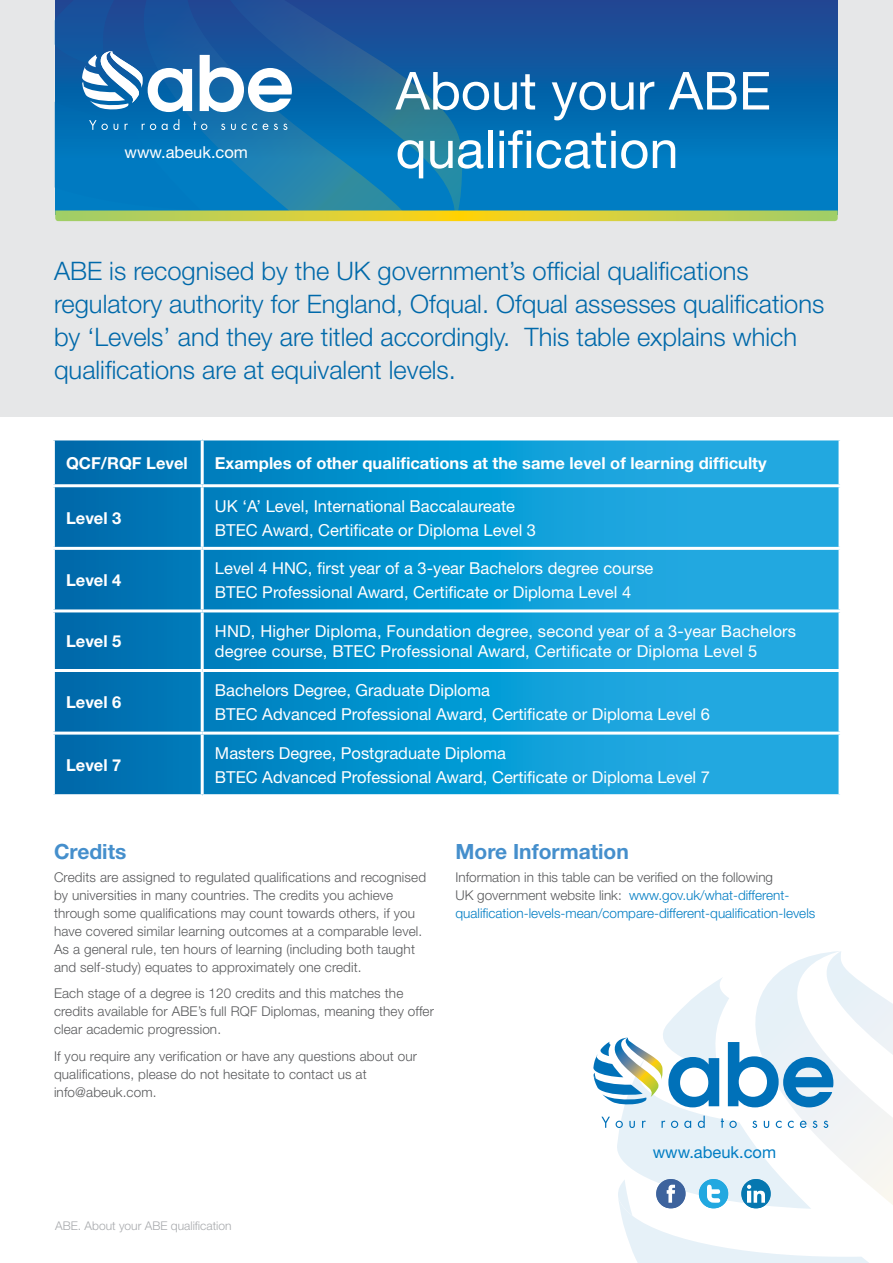
<style>
.page{position:relative;width:893px;height:1263px;background:#fff}
.page>*{position:absolute;margin:0;border:0;box-sizing:border-box;transform-origin:0 0}
.t1{font:52.5px "Helvetica Neue";color:#fff}
.t2{font:300 25.5px/33px "Helvetica Neue";color:#0069aa}
.t3{font:700 21px "Helvetica Neue";color:#458fcc}
.t4{font:16.5px/24px "Helvetica Neue";color:#fff}
.t5{font:700 16.5px "Helvetica Neue";color:#fff}
.t6{font:16.5px "Helvetica Neue";color:#007dc3}
.t7{font:300 13.5px/18px "Helvetica Neue";letter-spacing:.01em;color:#58595b}
.t8{font:300 13.5px/18px "Helvetica Neue";color:#007dc3}
.t9{font:300 12px "Helvetica Neue";color:#a7a9ac}
.s1{color:#58595b}
</style>
<div class="page">
<div style="left:0;top:0;width:893px;height:417px;background:#e6e7e8"></div>
<svg style="left:54px;top:0;width:784px;height:221px;background:#1e71a8"></svg>
<svg style="left:55px;top:440px;width:783px;height:354px;background:#0d93ce"></svg>
<hr style="left:52px;top:484px;width:150px;height:3px;background:#fff">
<hr style="left:202px;top:484px;width:639px;height:3px;background:#fff">
<hr style="left:52px;top:547px;width:150px;height:3px;background:#fff">
<hr style="left:202px;top:547px;width:639px;height:3px;background:#fff">
<hr style="left:52px;top:609px;width:150px;height:3px;background:#fff">
<hr style="left:202px;top:609px;width:639px;height:3px;background:#fff">
<hr style="left:52px;top:669px;width:150px;height:3px;background:#fff">
<hr style="left:202px;top:669px;width:639px;height:3px;background:#fff">
<hr style="left:52px;top:732px;width:150px;height:3px;background:#fff">
<hr style="left:202px;top:732px;width:639px;height:3px;background:#fff">
<hr style="left:201px;top:440px;width:3px;height:44px;background:#fff">
<hr style="left:201px;top:487px;width:3px;height:60px;background:#fff">
<hr style="left:201px;top:550px;width:3px;height:59px;background:#fff">
<hr style="left:201px;top:612px;width:3px;height:57px;background:#fff">
<hr style="left:201px;top:672px;width:3px;height:60px;background:#fff">
<hr style="left:201px;top:735px;width:3px;height:59px;background:#fff">
<svg style="left:593px;top:951px;width:300px;height:312px"></svg>
<p class="t4" style="left:125px;top:140px;width:125px">www.abeuk.com</p>
<h1 class="t1" style="left:396px;top:60px;width:377px">About your ABE</h1>
<h1 class="t1" style="left:396px;top:118px;width:284px">qualification</h1>
<p class="t2" style="left:54px;top:253px;width:772px">ABE is recognised by the UK government’s official qualifications regulatory authority for England, Ofqual. Ofqual assesses qualifications by ‘Levels’ and they are titled accordingly. This table explains which qualifications are at equivalent levels.</p>
<p class="t5" style="left:66px;top:453px;width:123px">QCF/RQF Level</p>
<p class="t5" style="left:215px;top:453px;width:553px">Examples of other qualifications at the same level of learning difficulty</p>
<p class="t5" style="left:66px;top:507px;width:57px">Level 3</p>
<p class="t4" style="left:215px;top:493px;width:323px">UK ‘A’ Level, International Baccalaureate<br>BTEC Award, Certificate or Diploma Level 3</p>
<p class="t5" style="left:66px;top:570px;width:57px">Level 4</p>
<p class="t4" style="left:215px;top:556px;width:440px">Level 4 HNC, first year of a 3-year Bachelors degree course<br>BTEC Professional Award, Certificate or Diploma Level 4</p>
<p class="t5" style="left:66px;top:631px;width:57px">Level 5</p>
<p class="t4" style="left:215px;top:621px;width:583px;line-height:19.8px">HND, Higher Diploma, Foundation degree, second year of a 3-year Bachelors degree course, BTEC Professional Award, Certificate or Diploma Level 5</p>
<p class="t5" style="left:66px;top:692px;width:57px">Level 6</p>
<p class="t4" style="left:215px;top:678px;width:497px">Bachelors Degree, Graduate Diploma<br>BTEC Advanced Professional Award, Certificate or Diploma Level 6</p>
<p class="t5" style="left:66px;top:755px;width:57px">Level 7</p>
<p class="t4" style="left:215px;top:741px;width:497px">Masters Degree, Postgraduate Diploma<br>BTEC Advanced Professional Award, Certificate or Diploma Level 7</p>
<h3 class="t3" style="left:54px;top:839px;width:74px">Credits</h3>
<p class="t7" style="left:54px;top:868px;width:374px">Credits are assigned to regulated qualifications and recognised by universities in many countries. The credits you achieve through some qualifications may count towards others, if you have covered similar learning outcomes at a comparable level.<br>As a general rule, ten hours of learning (including both taught and self-study) equates to approximately one credit.</p>
<p class="t7" style="left:54px;top:984px;width:381px">Each stage of a degree is 120 credits and this matches the credits available for ABE’s full RQF Diplomas, meaning they offer clear academic progression.</p>
<p class="t7" style="left:54px;top:1046px;width:365px">If you require any verification or have any questions about our qualifications, please do not hesitate to contact us at info@abeuk.com.</p>
<h3 class="t3" style="left:455px;top:839px;width:175px">More Information</h3>
<p class="t8" style="left:455px;top:868px;width:361px"><span class="s1">Information in this table can be verified on the following<br>UK government website link:</span> www.gov.uk/what-different&shy;qualification-levels-mean/compare-different-qualification-levels</p>
<p class="t6" style="left:653px;top:1142px;width:125px">www.abeuk.com</p>
<p class="t9" style="left:55px;top:1218px;width:178px">ABE. About your ABE qualification</p>
</div>
